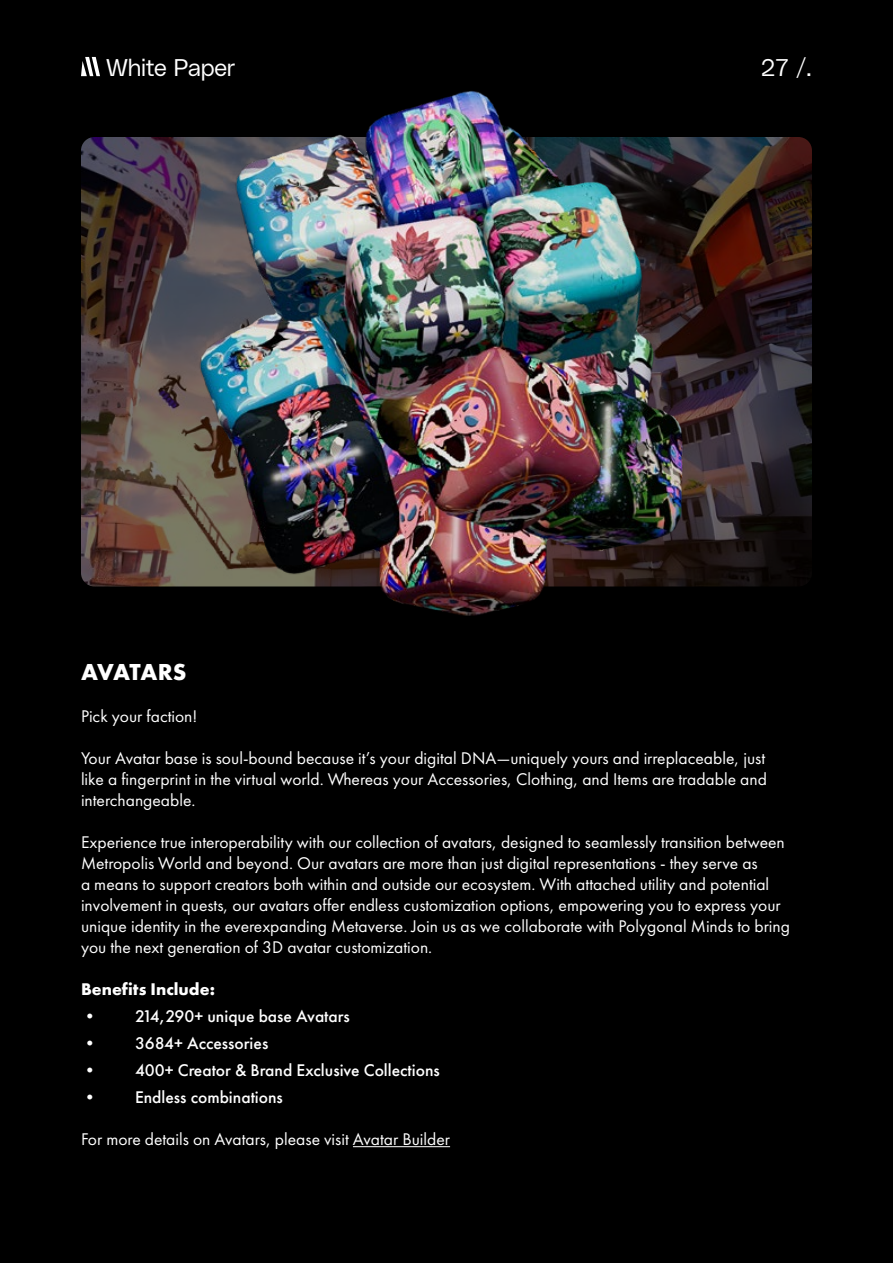
<style>
.page{position:relative;width:893px;height:1263px;background:#000}
.page>*{position:absolute;margin:0;border:0;box-sizing:border-box;transform-origin:0 0}
.t1{font:24px "Poly Sans Slim";letter-spacing:-.015em;color:#fff}
.t2{font:700 24px "Futura PT";letter-spacing:-.02em;color:#fff}
.t3{font:17.55px/21px "Futura PT";color:#fff;text-align:justify}
.t4{font:500 17.55px "Futura PT";color:#fff}
.t5{font:700 17.55px "Futura PT";color:#fff}
</style>
<div class="page">
<svg style="left:81px;top:57px;width:19px;height:19px"></svg>
<img style="left:81px;top:137px;width:731px;height:449px">
<img style="left:195px;top:91px;width:503px;height:525px">
<hr style="left:353px;top:1146px;width:97px;height:1px;background:#fff">
<h1 class="t1" style="left:106px;top:50px;width:131px">White Paper</h1>
<h1 class="t1" style="left:761px;top:50px;width:53px">27 /.</h1>
<h1 class="t2" style="left:81px;top:656px;width:107px">AVATARS</h1>
<p class="t3" style="left:81px;top:705px;width:118px">Pick your faction!</p>
<p class="t3" style="left:81px;top:747px;width:687px">Your Avatar base is soul-bound because it’s your digital DNA—uniquely yours and irreplaceable, just like a fingerprint in the virtual world. Whereas your Accessories, Clothing, and Items are tradable and interchangeable.</p>
<p class="t3" style="left:81px;top:831px;width:710px;text-align:left">Experience true interoperability with our collection of avatars, designed to seamlessly transition between Metropolis World and beyond. Our avatars are more than just digital representations - they serve as<br>a means to support creators both within and outside our ecosystem. With attached utility and potential involvement in quests, our avatars offer endless customization options, empowering you to express your unique identity in the everexpanding Metaverse. Join us as we collaborate with Polygonal Minds to bring you the next generation of 3D avatar customization.</p>
<p class="t5" style="left:81px;top:978px;width:135px">Benefits Include:</p>
<p class="t4" style="left:81px;top:1005px;width:270px">• 214,290+ unique base Avatars</p>
<p class="t4" style="left:81px;top:1032px;width:189px">• 3684+ Accessories</p>
<p class="t4" style="left:81px;top:1059px;width:360px">• 400+ Creator &amp; Brand Exclusive Collections</p>
<p class="t4" style="left:81px;top:1086px;width:203px">• Endless combinations</p>
<p class="t3" style="left:81px;top:1128px;width:371px">For more details on Avatars, please visit Avatar Builder</p>
</div>
